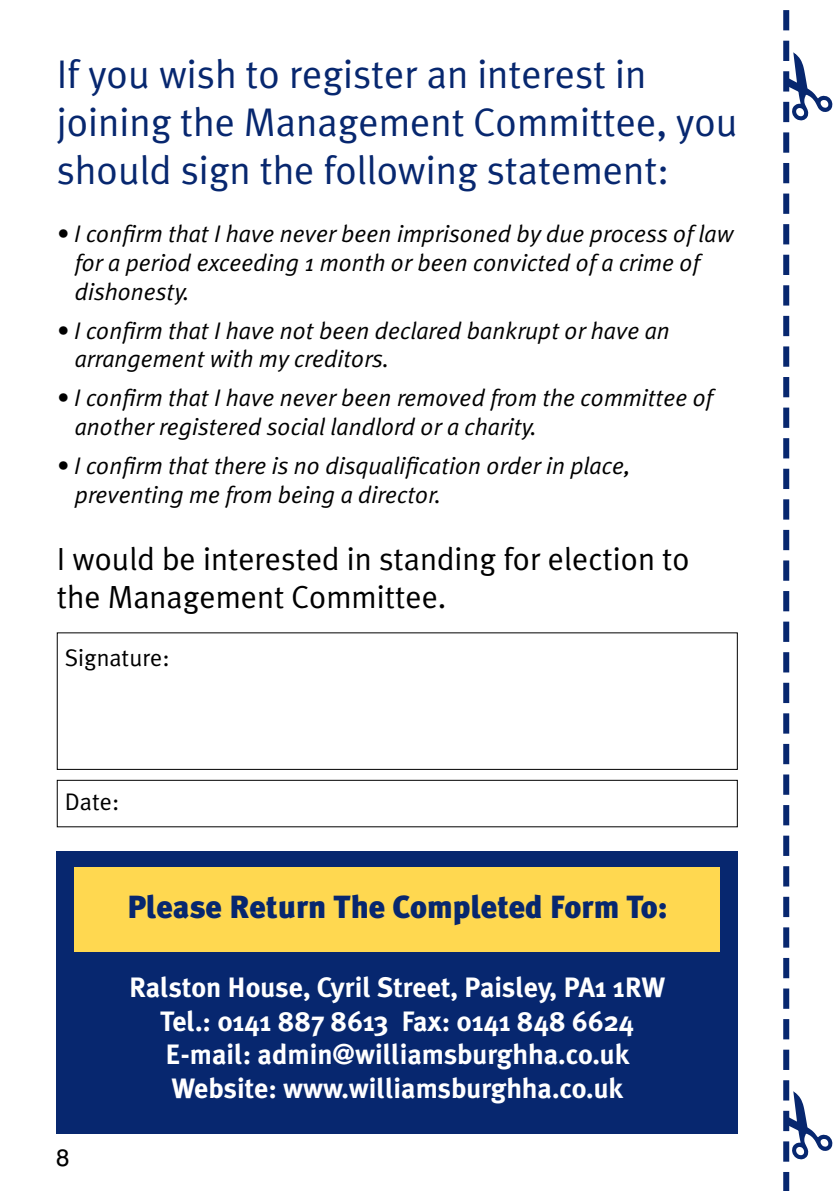
<style>
.page{position:relative;width:840px;height:1191px;background:#fff}
.page>*{position:absolute;margin:0;border:0;box-sizing:border-box;transform-origin:0 0}
.t1{font:40px/48px "Meta Plus Normal";color:#07276f}
.t2{font:32px/38.4px "Meta Plus Normal";color:#000}
.t3{font:900 32px "Meta Plus";color:#07276f}
.t4{font:700 28px/33.6px "Meta Plus";color:#fff;text-align:center}
.t5{font:italic 24px/28.8px "Meta Plus Normal";color:#000}
.t6{font:24px "Meta Plus Normal";color:#000}
.t7{font:24px "Swiss 721 BT";color:#000}
</style>
<div class="page">
<div style="left:57px;top:851px;width:680px;height:283px;background:#07276f"></div>
<svg style="left:783px;top:10px;width:50px;height:1181px"></svg>
<div style="left:57px;top:632px;width:680px;height:138px;border:1px solid #000"></div>
<div style="left:57px;top:780px;width:680px;height:47px;border:1px solid #000"></div>
<div style="left:74px;top:867px;width:645px;height:85px;background:#ffd850"></div>
<h1 class="t1" style="left:57px;top:50px;width:682px">If you wish to register an interest in joining the Management Committee, you should sign the following statement:</h1>
<p class="t5" style="left:75px;top:219px;width:660px;text-indent:-18px">• I confirm that I have never been imprisoned by due process of law for a period exceeding 1 month or been convicted of a crime of dishonesty.</p>
<p class="t5" style="left:75px;top:315px;width:596px;text-indent:-18px">• I confirm that I have not been declared bankrupt or have an arrangement with my creditors.</p>
<p class="t5" style="left:75px;top:383px;width:639px;text-indent:-18px">• I confirm that I have never been removed from the committee of another registered social landlord or a charity.</p>
<p class="t5" style="left:75px;top:451px;width:557px;text-indent:-18px">• I confirm that there is no disqualification order in place, preventing me from being a director.</p>
<h2 class="t2" style="left:57px;top:539px;width:634px">I would be interested in standing for election to the Management Committee.</h2>
<p class="t6" style="left:65px;top:643px;width:106px">Signature:</p>
<p class="t6" style="left:65px;top:787px;width:56px">Date:</p>
<p class="t7" style="left:56px;top:1143px;width:15px">8</p>
<h2 class="t3" style="left:127px;top:887px;width:541px">Please Return The Completed Form To:</h2>
<p class="t4" style="left:129px;top:970px;width:537px">Ralston House, Cyril Street, Paisley, PA1 1RW Tel.: 0141 887 8613 Fax: 0141 848 6624<br>E-mail: admin@williamsburghha.co.uk Website: www.williamsburghha.co.uk</p>
</div>
